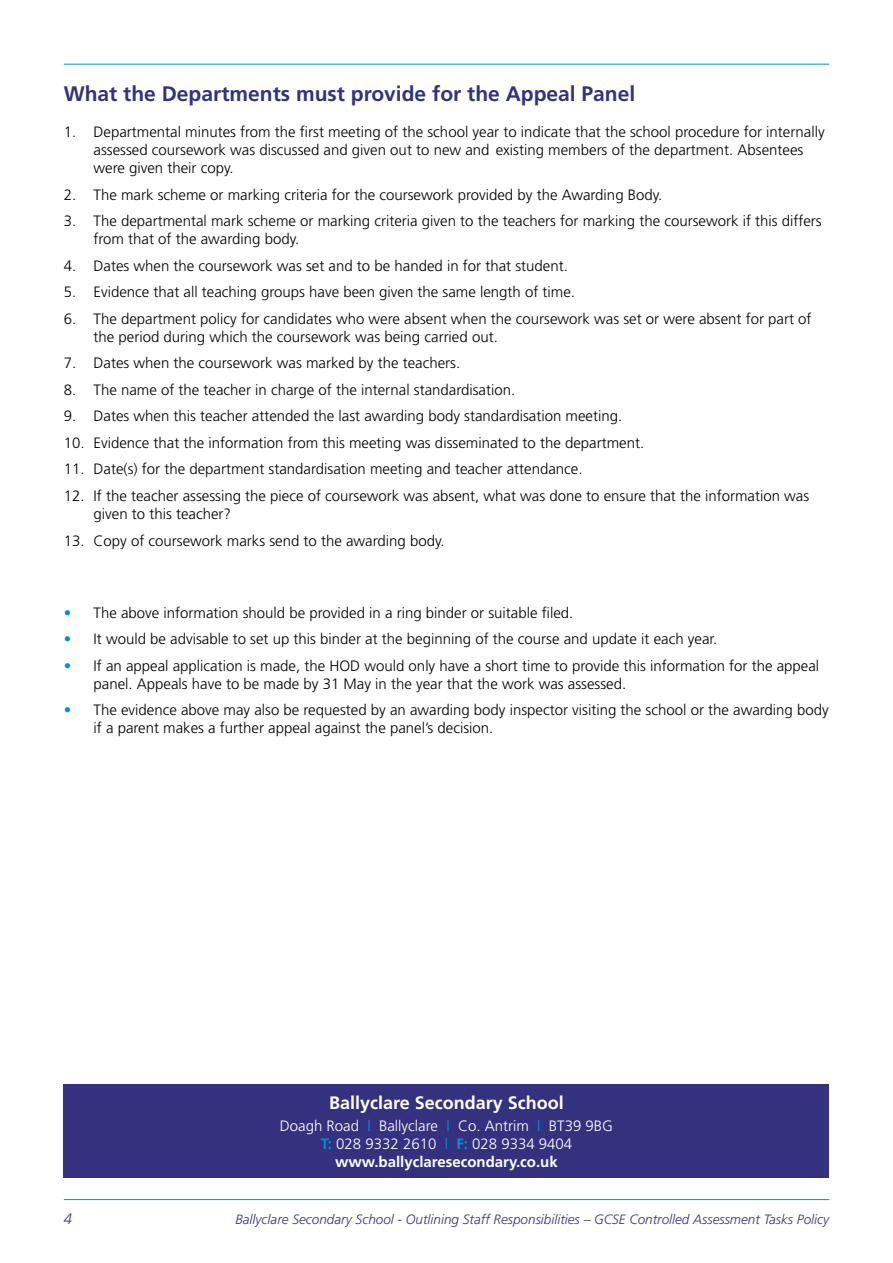
<style>
.page{position:relative;width:893px;height:1263px;background:#fff}
.page>*{position:absolute;margin:0;border:0;box-sizing:border-box;transform-origin:0 0}
.t1{font:700 21px "Frutiger";color:#34327f}
.t2{font:700 18px "Frutiger";color:#fff}
.t3{font:300 15px/18px "Frutiger";color:#000}
.t4{font:300 15px/18px "Frutiger";color:#fff;text-align:center}
.t5{font:italic 300 15px "Frutiger";color:#34327f}
.t6{font:italic 300 13.5px "Frutiger";color:#34327f}
.s1{color:#0090d5}
.s2{font-weight:700;color:#0090d5}
.s3{font-weight:700}
</style>
<div class="page">
<hr style="left:64px;top:1199px;width:765px;height:1px;background:#0090d5">
<hr style="left:64px;top:64px;width:765px;height:1px;background:#0090d5">
<div style="left:64px;top:1084px;width:765px;height:94px;background:#34327f"></div>
<h1 class="t1" style="left:64px;top:82px;width:573px">What the Departments must provide for the Appeal Panel</h1>
<p class="t3" style="left:94px;top:123px;width:733px;text-indent:-30px">1. Departmental minutes from the first meeting of the school year to indicate that the school procedure for internally assessed coursework was discussed and given out to new and existing members of the department. Absentees were given their copy.</p>
<p class="t3" style="left:64px;top:186px;width:600px">2. The mark scheme or marking criteria for the coursework provided by the Awarding Body.</p>
<p class="t3" style="left:94px;top:212px;width:730px;text-indent:-30px">3. The departmental mark scheme or marking criteria given to the teachers for marking the coursework if this differs from that of the awarding body.</p>
<p class="t3" style="left:64px;top:257px;width:506px">4. Dates when the coursework was set and to be handed in for that student.</p>
<p class="t3" style="left:64px;top:283px;width:513px">5. Evidence that all teaching groups have been given the same length of time.</p>
<p class="t3" style="left:94px;top:310px;width:719px;text-indent:-30px">6. The department policy for candidates who were absent when the coursework was set or were absent for part of the period during which the coursework was being carried out.</p>
<p class="t3" style="left:64px;top:354px;width:398px">7. Dates when the coursework was marked by the teachers.</p>
<p class="t3" style="left:64px;top:381px;width:453px">8. The name of the teacher in charge of the internal standardisation.</p>
<p class="t3" style="left:64px;top:407px;width:560px">9. Dates when this teacher attended the last awarding body standardisation meeting.</p>
<p class="t3" style="left:64px;top:434px;width:582px">10. Evidence that the information from this meeting was disseminated to the department.</p>
<p class="t3" style="left:64px;top:460px;width:520px">11. Date(s) for the department standardisation meeting and teacher attendance.</p>
<p class="t3" style="left:94px;top:487px;width:717px;text-indent:-30px">12. If the teacher assessing the piece of coursework was absent, what was done to ensure that the information was given to this teacher?</p>
<p class="t3" style="left:64px;top:531px;width:382px">13. Copy of coursework marks send to the awarding body.</p>
<p class="t3" style="left:64px;top:603px;width:511px"><span class="s1">•</span> The above information should be provided in a ring binder or suitable filed.</p>
<p class="t3" style="left:64px;top:630px;width:655px"><span class="s1">•</span> It would be advisable to set up this binder at the beginning of the course and update it each year.</p>
<p class="t3" style="left:94px;top:656px;width:727px;text-indent:-30px"><span class="s1">•</span> If an appeal application is made, the HOD would only have a short time to provide this information for the appeal panel. Appeals have to be made by 31 May in the year that the work was assessed.</p>
<p class="t3" style="left:94px;top:701px;width:737px;text-indent:-30px"><span class="s1">•</span> The evidence above may also be requested by an awarding body inspector visiting the school or the awarding body if a parent makes a further appeal against the panel’s decision.</p>
<p class="t2" style="left:329px;top:1092px;width:236px">Ballyclare Secondary School</p>
<p class="t4" style="left:280px;top:1117px;width:335px">Doagh Road <span class="s1">|</span> Ballyclare <span class="s1">|</span> Co. Antrim <span class="s1">|</span> BT39 9BG<br><span class="s2">T:</span> 028 9332 2610 <span class="s1">|</span> <span class="s2">F:</span> 028 9334 9404 <span class="s3">www.ballyclaresecondary.co.uk</span></p>
<p class="t5" style="left:64px;top:1210px;width:10px">4</p>
<p class="t6" style="left:235px;top:1211px;width:595px">Ballyclare Secondary School - Outlining Staff Responsibilities – GCSE Controlled Assessment Tasks Policy</p>
</div>
